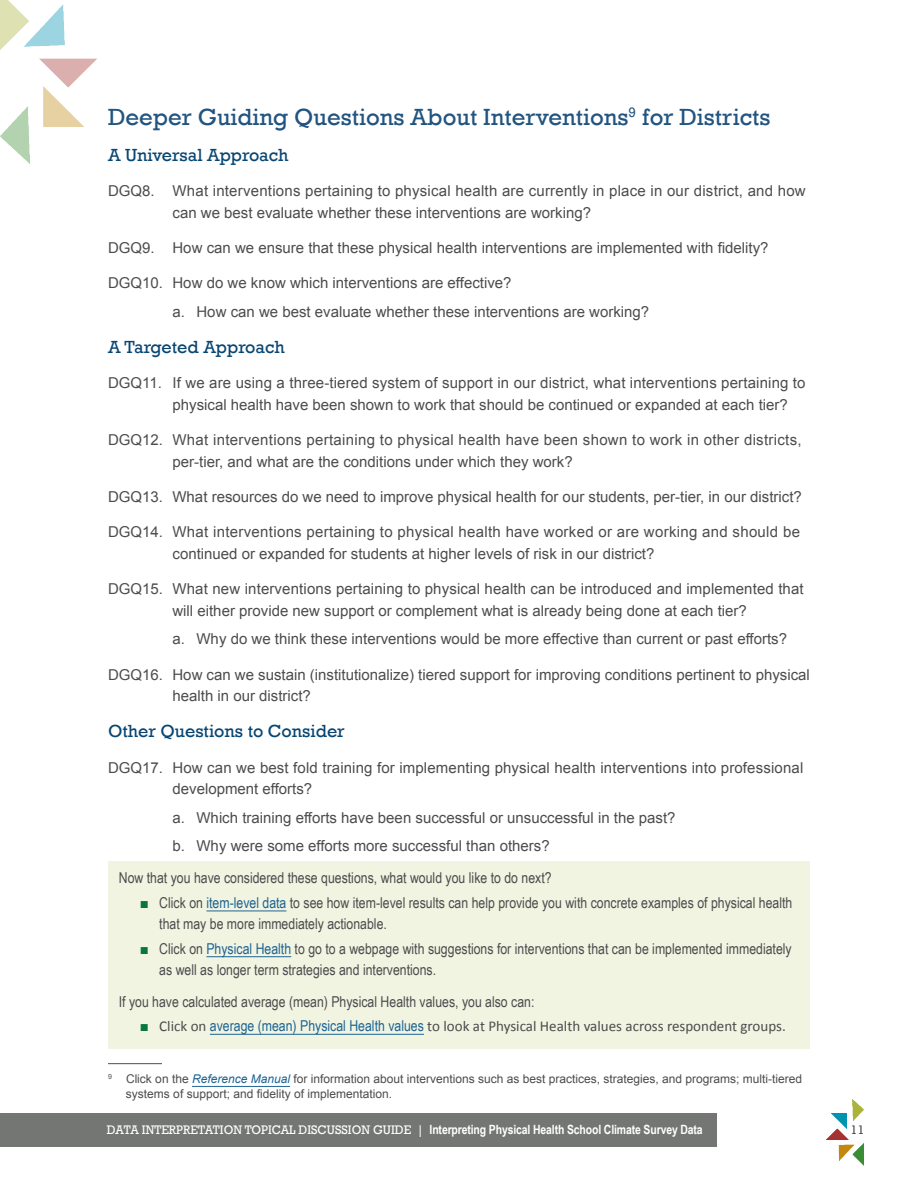
<style>
.page{position:relative;width:918px;height:1188px;background:#fff}
.page>*{position:absolute;margin:0;border:0;box-sizing:border-box;transform-origin:0 0}
.t1{font:24px "Rockwell";color:#215480}
.t2{font:18px "Rockwell";color:#084673}
.t3{font:15px/21.8px "Arial";color:#4b4c4d}
.t4{font:15px/21px "Arial Narrow";color:#4b4c4d}
.t5{font:15px/21.8px "Arial";letter-spacing:.02em;color:#4b4c4d}
.t6{font:15px "Calibri";color:#4b4c4d}
.t7{font:700 12.75px "Arial Narrow";letter-spacing:-.01em;color:#fff}
.t8{font:12.75px "Rockwell";color:#4b4c4d}
.t9{font:12px/14.4px "Arial";color:#4b4c4d}
.s1{font-family:"Arial";color:#08763f}
.s2{color:#1e6493}
.s3{font-family:"Arial Narrow";color:#1e6493}
.s4{font-style:italic;color:#1e6493}
.s5{font-family:"Rockwell";font-weight:400}
</style>
<div class="page">
<div style="left:0;top:1113px;width:716px;height:34px;background:#747674"></div>
<img style="left:0;top:0;width:97px;height:164px">
<img style="left:826px;top:1099px;width:38px;height:67px">
<hr style="left:108px;top:1063px;width:54px;height:1px;background:#636366">
<hr style="left:192px;top:1086px;width:98px;height:1px;background:#1e6493">
<div style="left:108px;top:861px;width:702px;height:187px;background:#f2f4e2"></div>
<hr style="left:206px;top:911px;width:80px;height:1px;background:#1e6493">
<hr style="left:206px;top:956px;width:85px;height:1px;background:#1e6493">
<hr style="left:210px;top:1034px;width:214px;height:1px;background:#1e6493">
<h3 class="t1" style="left:108px;top:103px;width:664px">Deeper Guiding Questions About Interventions<sup>9</sup> for Districts</h3>
<h4 class="t2" style="left:108px;top:144px;width:182px">A Universal Approach</h4>
<p class="t3" style="left:172px;top:180px;width:635px;text-indent:-64px">DGQ8. What interventions pertaining to physical health are currently in place in our district, and how can we best evaluate whether these interventions are working?</p>
<p class="t3" style="left:108px;top:237px;width:662px">DGQ9. How can we ensure that these physical health interventions are implemented with fidelity?</p>
<p class="t3" style="left:108px;top:272px;width:405px">DGQ10. How do we know which interventions are effective?</p>
<p class="t3" style="left:172px;top:301px;width:478px">a. How can we best evaluate whether these interventions are working?</p>
<h4 class="t2" style="left:108px;top:336px;width:178px">A Targeted Approach</h4>
<p class="t3" style="left:172px;top:372px;width:635px;text-indent:-64px">DGQ11. If we are using a three-tiered system of support in our district, what interventions pertaining to physical health have been shown to work that should be continued or expanded at each tier?</p>
<p class="t5" style="left:172px;top:429px;width:631px;text-indent:-64px">DGQ12. What interventions pertaining to physical health have been shown to work in other districts, per-tier, and what are the conditions under which they work?</p>
<p class="t3" style="left:108px;top:486px;width:695px">DGQ13. What resources do we need to improve physical health for our students, per-tier, in our district?</p>
<p class="t5" style="left:172px;top:521px;width:629px;text-indent:-64px">DGQ14. What interventions pertaining to physical health have worked or are working and should be continued or expanded for students at higher levels of risk in our district?</p>
<p class="t3" style="left:108px;top:578px;width:697px;text-align:center">DGQ15. What new interventions pertaining to physical health can be introduced and implemented that will either provide new support or complement what is already being done at each tier?</p>
<p class="t3" style="left:172px;top:628px;width:616px">a. Why do we think these interventions would be more effective than current or past efforts?</p>
<p class="t3" style="left:172px;top:664px;width:639px;text-indent:-64px">DGQ16. How can we sustain (institutionalize) tiered support for improving conditions pertinent to physical health in our district?</p>
<h4 class="t2" style="left:108px;top:721px;width:238px">Other Questions to Consider</h4>
<p class="t3" style="left:172px;top:757px;width:632px;text-indent:-64px">DGQ17. How can we best fold training for implementing physical health interventions into professional development efforts?</p>
<p class="t3" style="left:172px;top:807px;width:505px">a. Which training efforts have been successful or unsuccessful in the past?</p>
<p class="t3" style="left:172px;top:835px;width:379px">b. Why were some efforts more successful than others?</p>
<p class="t4" style="left:119px;top:867px;width:434px">Now that you have considered these questions, what would you like to do next?</p>
<p class="t4" style="left:159px;top:892px;width:635px;text-indent:-20px"><span class="s1">■</span> Click on <span class="s2">item-level data</span> to see how item-level results can help provide you with concrete examples of physical health that may be more immediately actionable.</p>
<p class="t4" style="left:159px;top:937px;width:634px;text-indent:-20px"><span class="s1">■</span> Click on <span class="s2">Physical Health</span> to go to a webpage with suggestions for interventions that can be implemented immediately as well as longer term strategies and interventions.</p>
<p class="t4" style="left:119px;top:990px;width:417px">If you have calculated average (mean) Physical Health values, you also can:</p>
<p class="t6" style="left:140px;top:1017px;width:648px"><span class="s1">■</span> Click on <span class="s3">average (mean) Physical Health values</span> to look at Physical Health values across respondent groups.</p>
<h3 class="t9" style="left:126px;top:1072px;width:678px;text-indent:-18px"><sup>9</sup> Click on the <span class="s4">Reference Manual</span> for information about interventions such as best practices, strategies, and programs; multi-tiered systems of support; and fidelity of implementation.</h3>
<p class="t7" style="left:107px;top:1120px;width:597px"><span class="s5">DATA INTERPRETATION TOPICAL DISCUSSION GUIDE |</span> Interpreting Physical Health School Climate Survey Data</p>
<p class="t8" style="left:851px;top:1122px;width:15px">11</p>
</div>
